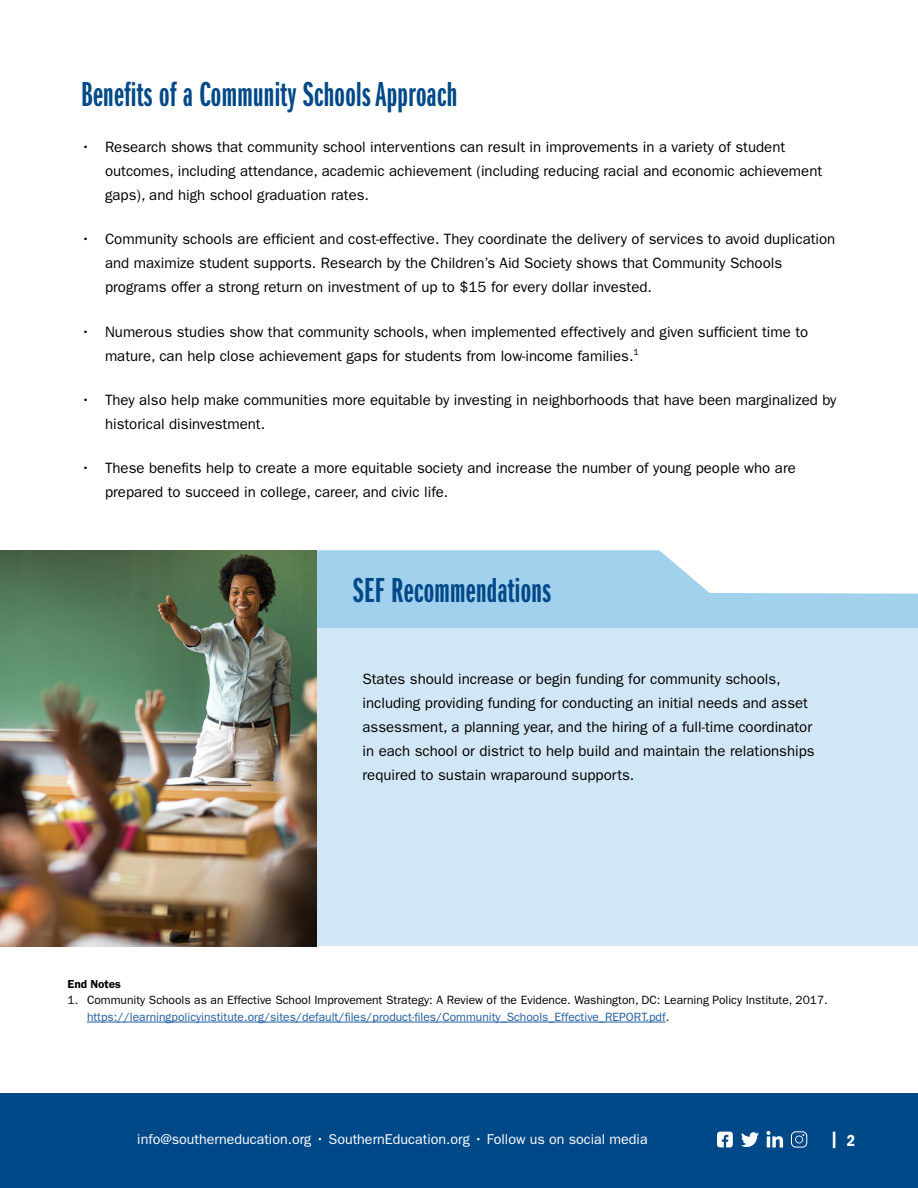
<style>
.page{position:relative;width:918px;height:1188px;background:#fff}
.page>*{position:absolute;margin:0;border:0;box-sizing:border-box;transform-origin:0 0}
.t1{font:36px "ITC Franklin Gothic Std Dm X Cp";letter-spacing:.01em;color:#004988}
.t2{font:16.5px "ITC Franklin Gothic Std Dm Cd";color:#fff}
.t3{font:15px/24px "ITC Franklin Gothic Std";color:#000}
.t4{font:14.25px "ITC Franklin Gothic Std";color:#fff}
.t5{font:12px/16.5px "ITC Franklin Gothic Std";color:#000}
.t6{font:12px "Franklin Gothic URW Dem";color:#000}
.s1{color:#215e9e}
</style>
<div class="page">
<svg style="left:316px;top:550px;width:602px;height:79px;fill:#a2d1ee"></svg>
<div style="left:0;top:629px;width:918px;height:317px;background:#d2e7f6"></div>
<hr style="left:87px;top:1022px;width:579px;height:1px;background:#215e9e">
<img style="left:0;top:550px;width:316px;height:396px">
<div style="left:0;top:1093px;width:918px;height:95px;background:#004988"></div>
<svg style="left:717px;top:1132px;width:16px;height:15px"></svg>
<svg style="left:766px;top:1131px;width:17px;height:17px"></svg>
<svg style="left:741px;top:1132px;width:18px;height:15px"></svg>
<div style="left:791px;top:1131px;width:16px;height:17px;border:1px solid #fff;border-radius:4px"></div>
<svg style="left:795px;top:1134px;width:9px;height:9px"></svg>
<h1 class="t1" style="left:81px;top:74px;width:378px">Benefits of a Community Schools Approach</h1>
<p class="t3" style="left:105px;top:135px;width:719px;text-indent:-24px">• Research shows that community school interventions can result in improvements in a variety of student outcomes, including attendance, academic achievement (including reducing racial and economic achievement gaps), and high school graduation rates.</p>
<p class="t3" style="left:105px;top:227px;width:732px;text-indent:-24px">• Community schools are efficient and cost-effective. They coordinate the delivery of services to avoid duplication and maximize student supports. Research by the Children’s Aid Society shows that Community Schools programs offer a strong return on investment of up to $15 for every dollar invested.</p>
<p class="t3" style="left:105px;top:320px;width:705px;text-indent:-24px">• Numerous studies show that community schools, when implemented effectively and given sufficient time to mature, can help close achievement gaps for students from low-income families.<sup>1</sup></p>
<p class="t3" style="left:105px;top:388px;width:733px;text-indent:-24px">• They also help make communities more equitable by investing in neighborhoods that have been marginalized by historical disinvestment.</p>
<p class="t3" style="left:105px;top:456px;width:692px;text-indent:-24px">• These benefits help to create a more equitable society and increase the number of young people who are prepared to succeed in college, career, and civic life.</p>
<h1 class="t1" style="left:353px;top:571px;width:200px">SEF Recommendations</h1>
<p class="t3" style="left:363px;top:667px;width:454px">States should increase or begin funding for community schools, including providing funding for conducting an initial needs and asset assessment, a planning year, and the hiring of a full-time coordinator in each school or district to help build and maintain the relationships required to sustain wraparound supports.</p>
<p class="t6" style="left:68px;top:976px;width:55px">End Notes</p>
<p class="t5" style="left:87px;top:992px;width:742px;text-indent:-20px">1. Community Schools as an Effective School Improvement Strategy: A Review of the Evidence. Washington, DC: Learning Policy Institute, 2017. <span class="s1">https://learningpolicyinstitute.org/sites/default/files/product-files/Community_Schools_Effective_REPORT.pdf</span>.</p>
<p class="t4" style="left:137px;top:1131px;width:512px">info@southerneducation.org • SouthernEducation.org • Follow us on social media</p>
<p class="t2" style="left:830px;top:1130px;width:27px">| 2</p>
</div>
